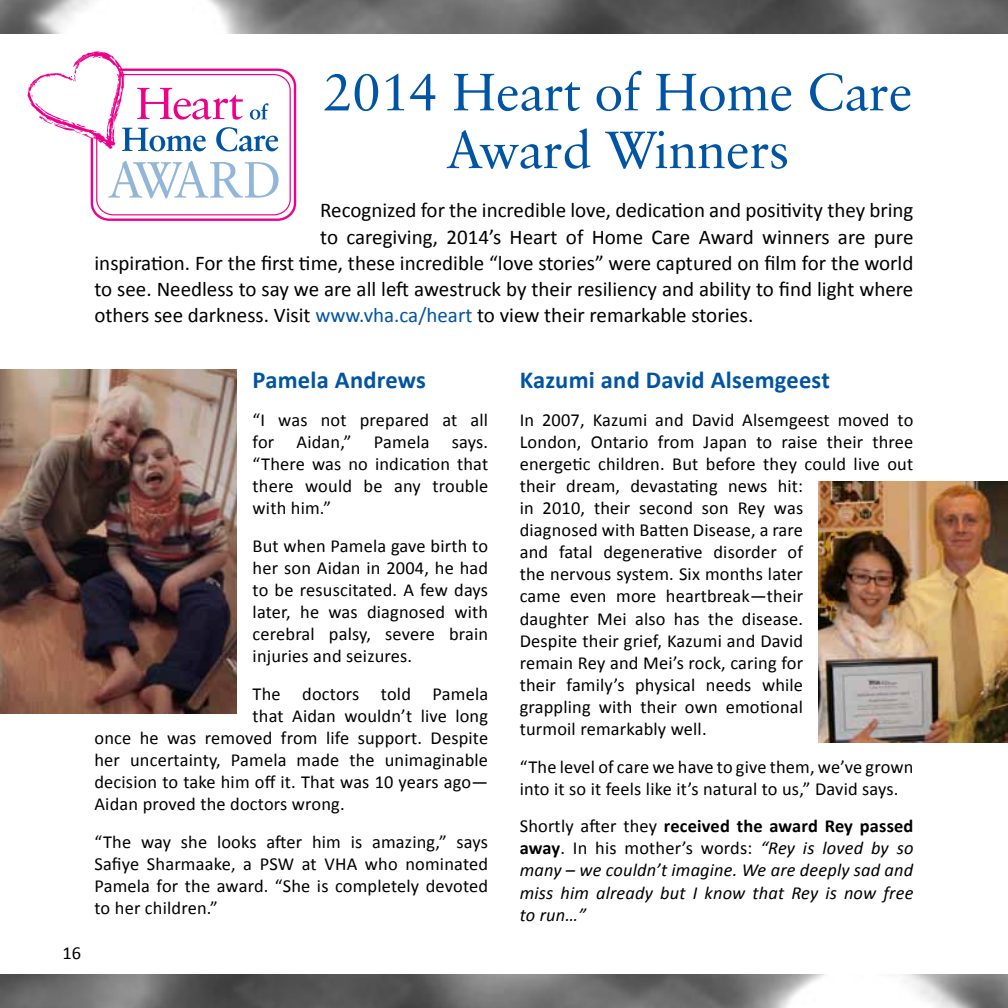
<style>
.page{position:relative;width:1008px;height:1008px;background:#fff}
.page>*{position:absolute;margin:0;border:0;box-sizing:border-box;transform-origin:0 0}
.t1{font:52.5px/57.8px "Classical Garamond BT";letter-spacing:-.01em;color:#0054a4;text-align:center}
.t2{font:700 24.5px "Calibri";letter-spacing:.01em;color:#0054a4}
.t3{font:21px "Calibri";color:#000}
.t4{font:18.38px/22.1px "Calibri";letter-spacing:.01em;color:#000;text-align:justify}
.t5{font:italic 18.38px/22.1px "Calibri";letter-spacing:.01em;color:#000;text-align:justify}
.s1{color:#0054a4}
.s2{font-style:normal}
.s3{font-weight:700;font-style:normal}
</style>
<div class="page">
<img style="left:0;top:0;width:1008px;height:33px">
<img style="left:0;top:975px;width:1008px;height:33px">
<svg style="left:27px;top:51px;width:270px;height:170px"></svg>
<img style="left:819px;top:481px;width:189px;height:261px">
<img style="left:0;top:370px;width:237px;height:343px">
<h1 class="t1" style="left:323px;top:63px;width:591px">2014 Heart of Home Care<br>Award Winners</h1>
<p class="t3" style="left:320px;top:197px;width:595px">Recognized for the incredible love, dedication and positivity they bring</p>
<p class="t3" style="left:320px;top:224px;width:595px">to caregiving, 2014’s Heart of Home Care Award winners are pure</p>
<p class="t3" style="left:94px;top:250px;width:820px">inspiration. For the first time, these incredible “love stories” were captured on film for the world</p>
<p class="t3" style="left:94px;top:276px;width:820px">to see. Needless to say we are all left awestruck by their resiliency and ability to find light where</p>
<p class="t3" style="left:94px;top:302px;width:660px">others see darkness. Visit <span class="s1">www.vha.ca/heart</span> to view their remarkable stories.</p>
<p class="t4" style="left:63px;top:941px;width:20px">16</p>
<h2 class="t2" style="left:253px;top:365px;width:175px">Pamela Andrews</h2>
<p class="t4" style="left:253px;top:408px;width:237px">“I was not prepared at all for Aidan,” Pamela says. “There was no indication that there would be any trouble with him.”</p>
<p class="t4" style="left:253px;top:534px;width:237px">But when Pamela gave birth to her son Aidan in 2004, he had to be resuscitated. A few days later, he was diagnosed with cerebral palsy, severe brain injuries and seizures.</p>
<p class="t4" style="left:253px;top:682px;width:237px">The doctors told Pamela</p>
<p class="t4" style="left:253px;top:704px;width:237px">that Aidan wouldn’t live long</p>
<p class="t4" style="left:94px;top:726px;width:395px">once he was removed from life support. Despite</p>
<p class="t4" style="left:94px;top:748px;width:395px">her uncertainty, Pamela made the unimaginable</p>
<p class="t4" style="left:94px;top:770px;width:395px">decision to take him off it. That was 10 years ago—</p>
<p class="t4" style="left:94px;top:792px;width:252px">Aidan proved the doctors wrong.</p>
<p class="t4" style="left:94px;top:830px;width:395px">“The way she looks after him is amazing,” says Safiye Sharmaake, a PSW at VHA who nominated Pamela for the award. “She is completely devoted to her children.”</p>
<h2 class="t2" style="left:520px;top:365px;width:312px">Kazumi and David Alsemgeest</h2>
<p class="t4" style="left:520px;top:408px;width:395px;text-align:left">In 2007, Kazumi and David Alsemgeest moved to London, Ontario from Japan to raise their three energetic children. But before they could live out their dream, devastating news hit:<br>in 2010, their second son Rey was<br>diagnosed with Batten Disease, a rare<br>and fatal degenerative disorder of<br>the nervous system. Six months later<br>came even more heartbreak—their<br>daughter Mei also has the disease.<br>Despite their grief, Kazumi and David<br>remain Rey and Mei’s rock, caring for<br>their family’s physical needs while<br>grappling with their own emotional<br>turmoil remarkably well.</p>
<p class="t4" style="left:520px;top:755px;width:395px">“The level of care we have to give them, we’ve grown into it so it feels like it’s natural to us,” David says.</p>
<p class="t5" style="left:520px;top:814px;width:395px"><span class="s2">Shortly after they</span> <span class="s3">received the award Rey passed away</span><span class="s2">. In his mother’s words:</span> “Rey is loved by so many – we couldn’t imagine. We are deeply sad and miss him already but I know that Rey is now free to run…”</p>
</div>
